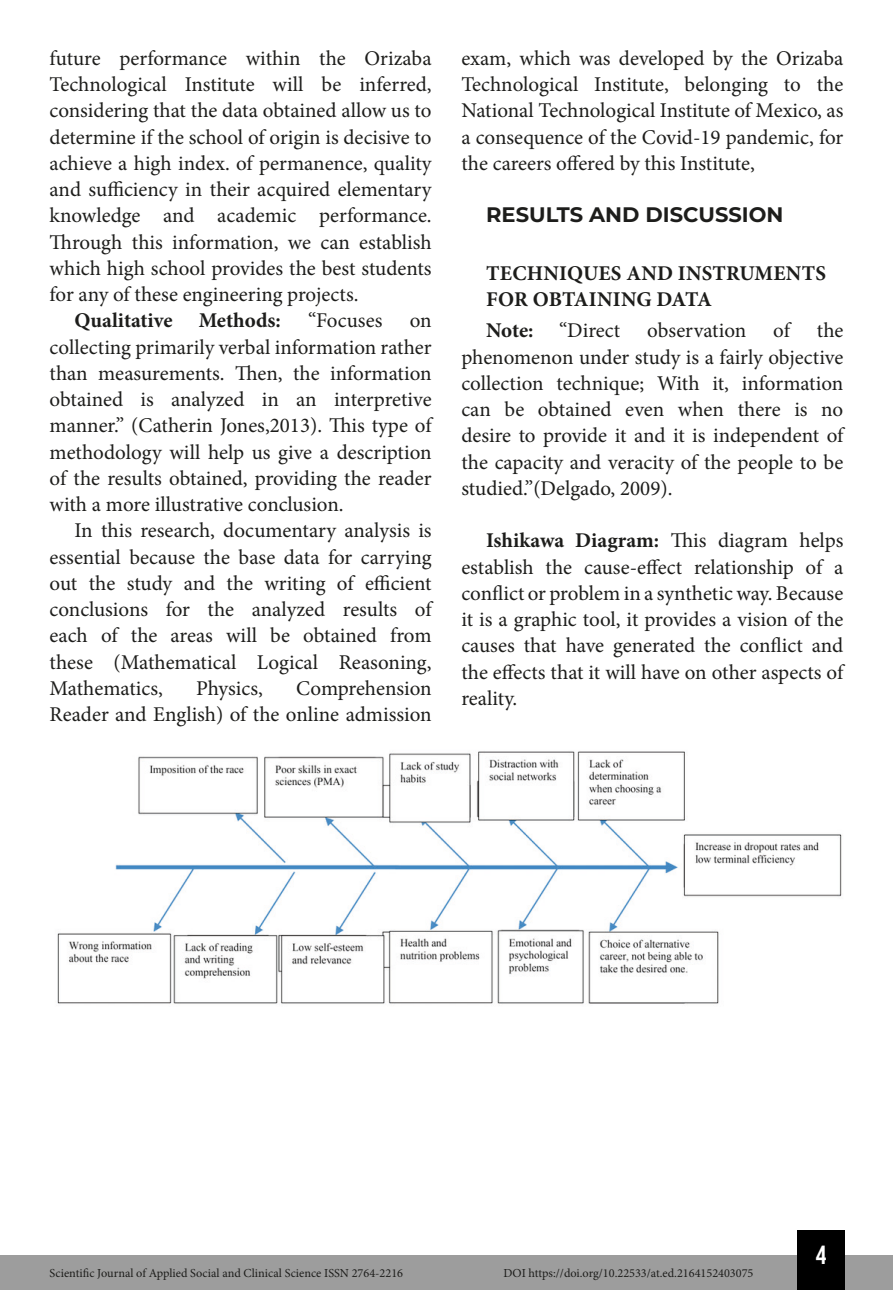
<style>
.page{position:relative;width:893px;height:1290px;background:#fff}
.page>*{position:absolute;margin:0;border:0;box-sizing:border-box;transform-origin:0 0}
.t1{font:26.25px "Bebas Kai";color:#fff}
.TXT{font:21px/26.2px "Minion Pro";color:#1d1d1b;text-align:justify}
.SUB{font:700 21px/26.2px "Minion Pro";letter-spacing:.01em;color:#1d1d1b}
.TITULO{font:700 21px "Montserrat";color:#1d1d1b}
.TXT-2{font:700 21px "Minion Pro";color:#1d1d1b}
.t2{font:12.25px "Minion Pro";color:#1d1d1b}
.s1{font-weight:700}
</style>
<div class="page">
<div style="left:0;top:1255px;width:893px;height:35px;background:#9d9d9d"></div>
<div style="left:797px;top:1230px;width:48px;height:60px;background:#000"></div>
<img style="left:57px;top:751px;width:785px;height:253px">
<p class="TXT" style="left:50px;top:45px;width:384px">future performance within the Orizaba Technological Institute will be inferred, considering that the data obtained allow us to determine if the school of origin is decisive to achieve a high index. of permanence, quality and sufficiency in their acquired elementary knowledge and academic performance.<br>Through this information, we can establish which high school provides the best students for any of these engineering projects.</p>
<p class="TXT-2" style="left:74px;top:306px;width:208px">Qualitative Methods:</p>
<p class="TXT" style="left:308px;top:308px;width:76px">“Focuses</p>
<p class="TXT" style="left:50px;top:308px;width:384px;text-indent:360px">on collecting primarily verbal information rather than measurements. Then, the information obtained is analyzed in an interpretive manner.” (Catherin Jones,2013). This type of methodology will help us give a description of the results obtained, providing the reader with a more illustrative conclusion.</p>
<p class="TXT" style="left:50px;top:518px;width:384px;text-indent:25px">In this research, documentary analysis is essential because the base data for carrying out the study and the writing of efficient conclusions for the analyzed results of each of the areas will be obtained from these (Mathematical Logical Reasoning, Mathematics,</p>
<p class="TXT" style="left:50px;top:675px;width:383px;text-align:right">Comprehension<br>Reader and English) of the online admission</p>
<p class="TXT" style="left:196px;top:675px;width:68px">Physics,</p>
<p class="TXT" style="left:461px;top:45px;width:384px">exam, which was developed by the Orizaba Technological Institute, belonging to the National Technological Institute of Mexico, as a consequence of the Covid-19 pandemic, for the careers offered by this Institute,</p>
<p class="TITULO" style="left:486px;top:200px;width:299px">RESULTS AND DISCUSSION</p>
<p class="SUB" style="left:486px;top:260px;width:341px">TECHNIQUES AND INSTRUMENTS<br>FOR OBTAINING DATA</p>
<p class="TXT" style="left:486px;top:318px;width:136px"><span class="s1">Note:</span> “Direct</p>
<p class="TXT" style="left:647px;top:318px;width:101px">observation</p>
<p class="TXT" style="left:773px;top:318px;width:18px">of</p>
<p class="TXT" style="left:461px;top:318px;width:384px;text-indent:355px">the phenomenon under study is a fairly objective collection technique; With it, information can be obtained even when there is no desire to provide it and it is independent of the capacity and veracity of the people to be studied.”(Delgado, 2009).</p>
<p class="TXT" style="left:461px;top:528px;width:384px;text-indent:25px"><span class="s1">Ishikawa Diagram:</span> This diagram helps establish the cause-effect relationship of a conflict or problem in a synthetic way. Because it is a graphic tool, it provides a vision of the causes that have generated the conflict and the effects that it will have on other aspects of reality.</p>
<p class="t1" style="left:816px;top:1241px;width:12px">4</p>
<p class="t2" style="left:50px;top:1265px;width:355px">Scientific Journal of Applied Social and Clinical Science ISSN 2764-2216</p>
<p class="t2" style="left:503px;top:1265px;width:252px">DOI https://doi.org/10.22533/at.ed.2164152403075</p>
</div>
